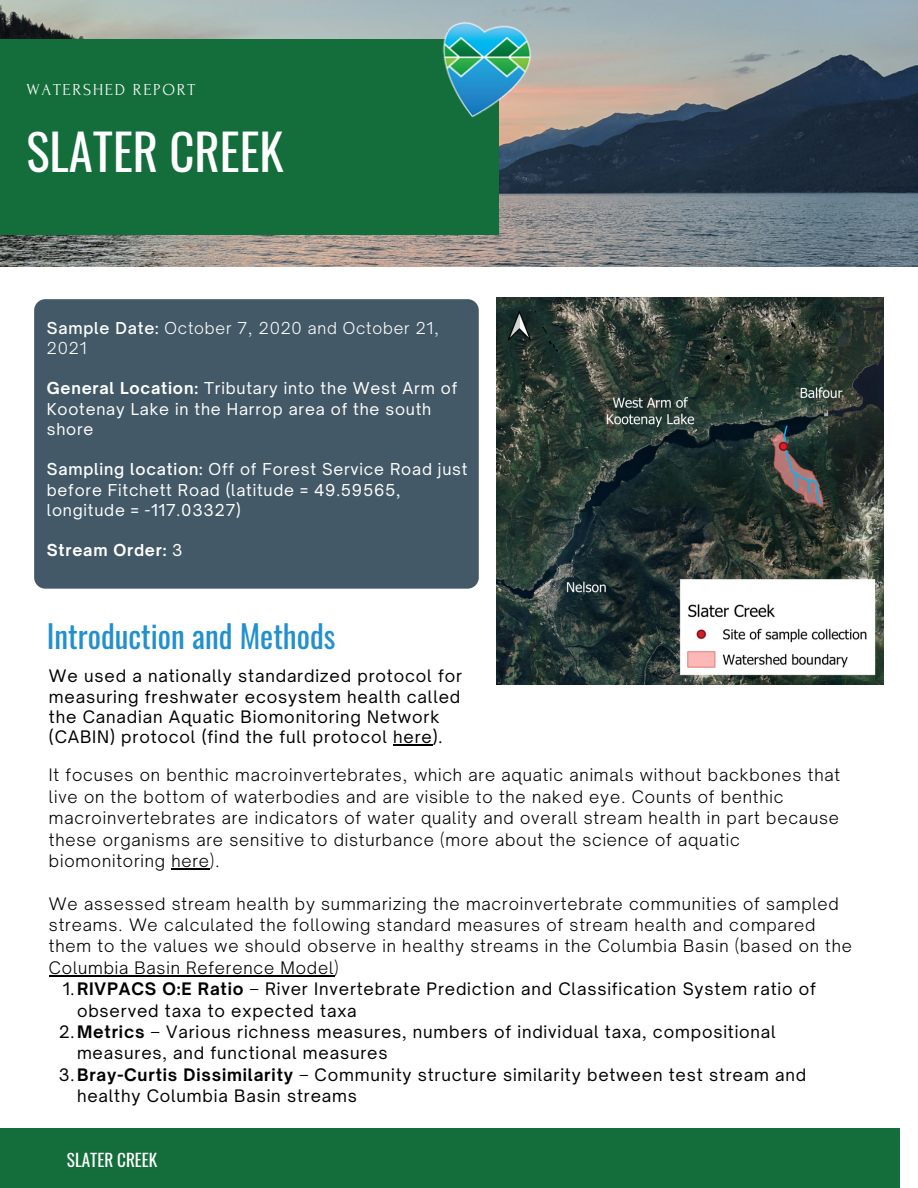
<style>
.page{position:relative;width:918px;height:1188px;background:#fff}
.page>*{position:absolute;margin:0;border:0;box-sizing:border-box;transform-origin:0 0}
.t1{font:48.75px "Oswald";color:#fff}
.t2{font:31.2px "Oswald";color:#2290cf}
.t3{font:17.1px "Oswald";color:#fff}
.t4{font:16.8px "Forum";letter-spacing:.1em;color:#fafafa}
.t5{font:300 16.5px/21.3px "Open Sauce One";letter-spacing:.05em;color:#000}
.t6{font:16.5px/21.3px "Open Sauce One";letter-spacing:.05em;color:#000}
.t7{font:15.75px/20.2px "Open Sauce One";letter-spacing:.05em;color:#fff}
.t8{font:300 15.75px/20.2px "Open Sauce One";letter-spacing:.05em;color:#fff}
.t9{font:700 15.75px "Open Sauce One";letter-spacing:.05em;color:#fff}
.s1{font-weight:500}
.s2{font-weight:700}
.s3{font-weight:400}
</style>
<div class="page">
<img style="left:0;top:0;width:918px;height:266px">
<div style="left:0;top:39px;width:498px;height:196px;background:#146e3b"></div>
<div style="left:0;top:1128px;width:900px;height:60px;background:#146e3b"></div>
<img style="left:497px;top:298px;width:387px;height:387px">
<div style="left:34px;top:299px;width:445px;height:289px;background:#435967;border-radius:11px"></div>
<hr style="left:171px;top:868px;width:39px;height:1px;background:#000">
<hr style="left:49px;top:975px;width:285px;height:1px;background:#000">
<hr style="left:393px;top:744px;width:40px;height:1px;background:#000">
<img style="left:435px;top:17px;width:101px;height:103px">
<p class="t4" style="left:26px;top:81px;width:171px">WATERSHED REPORT</p>
<p class="t1" style="left:26px;top:114px;width:259px">SLATER CREEK</p>
<p class="t8" style="left:47px;top:317px;width:394px"><span class="s1">Sample Date:</span> October 7, 2020 and October 21,<br>2021</p>
<p class="t7" style="left:47px;top:378px;width:412px"><span class="s2">General Location:</span> Tributary into the West Arm of<br>Kootenay Lake in the Harrop area of the south shore</p>
<p class="t7" style="left:47px;top:459px;width:422px"><span class="s1">Sampling location:</span> Off of Forest Service Road just before Fitchett Road (latitude = 49.59565, longitude = -117.03327)</p>
<p class="t9" style="left:47px;top:541px;width:137px">Stream Order: <span class="s3">3</span></p>
<p class="t2" style="left:47px;top:612px;width:290px">Introduction and Methods</p>
<p class="t6" style="left:49px;top:666px;width:415px;line-height:20.2px">We used a nationally standardized protocol for measuring freshwater ecosystem health called the Canadian Aquatic Biomonitoring Network (CABIN) protocol (find the full protocol here).</p>
<p class="t5" style="left:49px;top:765px;width:793px">It focuses on benthic macroinvertebrates, which are aquatic animals without backbones that live on the bottom of waterbodies and are visible to the naked eye. Counts of benthic macroinvertebrates are indicators of water quality and overall stream health in part because these organisms are sensitive to disturbance (more about the science of aquatic biomonitoring here).</p>
<p class="t5" style="left:49px;top:893px;width:805px">We assessed stream health by summarizing the macroinvertebrate communities of sampled streams. We calculated the following standard measures of stream health and compared them to the values we should observe in healthy streams in the Columbia Basin (based on the Columbia Basin Reference Model)</p>
<p class="t6" style="left:77px;top:978px;width:741px;text-indent:-14px">1.<span class="s2">RIVPACS O:E Ratio</span> – River Invertebrate Prediction and Classification System ratio of observed taxa to expected taxa</p>
<p class="t6" style="left:77px;top:1021px;width:700px;text-indent:-18px">2.<span class="s2">Metrics</span> – Various richness measures, numbers of individual taxa, compositional measures, and functional measures</p>
<p class="t6" style="left:77px;top:1064px;width:731px;text-indent:-18px">3.<span class="s2">Bray-Curtis Dissimilarity</span> – Community structure similarity between test stream and healthy Columbia Basin streams</p>
<p class="t3" style="left:67px;top:1146px;width:92px">SLATER CREEK</p>
</div>
